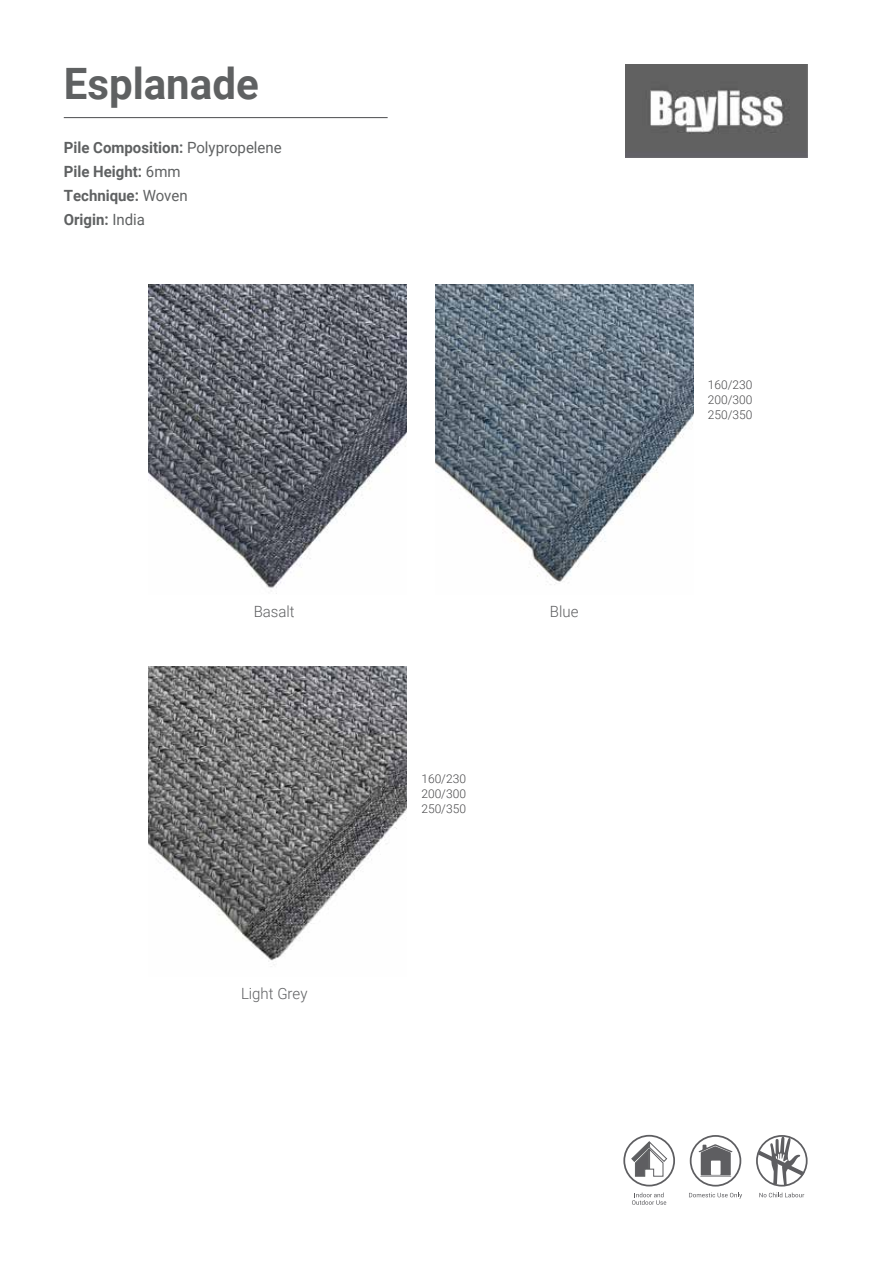
<style>
.page{position:relative;width:893px;height:1263px;background:#fff}
.page>*{position:absolute;margin:0;border:0;box-sizing:border-box;transform-origin:0 0}
.t1{font:700 43.2px "Roboto";color:#5f6162}
.t2{font:700 15.45px/24px "Roboto";color:#5f6162}
.t3{font:300 15.45px "Roboto";color:#5f6062}
.t4{font:300 12px/15px "Roboto";color:#48484a;text-align:justify}
.s1{font-weight:400}
</style>
<div class="page">
<img style="left:149px;top:285px;width:258px;height:309px">
<img style="left:149px;top:667px;width:258px;height:300px">
<img style="left:435px;top:285px;width:258px;height:300px">
<img style="left:626px;top:65px;width:182px;height:93px">
<hr style="left:64px;top:117px;width:324px;height:1px;background:#5f6062">
<svg style="left:631px;top:1141px;width:36px;height:36px"></svg>
<div style="left:623px;top:1135px;width:52px;height:51px;border:2px solid #5e5e61;border-radius:50%"></div>
<svg style="left:632px;top:1192px;width:34px;height:13px"></svg>
<svg style="left:698px;top:1144px;width:35px;height:33px"></svg>
<div style="left:690px;top:1135px;width:51px;height:51px;border:2px solid #5e5e61;border-radius:50%"></div>
<svg style="left:689px;top:1192px;width:53px;height:6px"></svg>
<div style="left:756px;top:1135px;width:52px;height:51px;border:2px solid #5e5e61;border-radius:50%"></div>
<svg style="left:758px;top:1136px;width:46px;height:49px"></svg>
<svg style="left:759px;top:1192px;width:45px;height:5px"></svg>
<h1 class="t1" style="left:64px;top:53px;width:196px">Esplanade</h1>
<p class="t2" style="left:64px;top:135px;width:220px">Pile Composition: <span class="s1">Polypropelene<br></span>Pile Height: <span class="s1">6mm<br></span>Technique: <span class="s1">Woven<br></span>Origin: <span class="s1">India</span></p>
<p class="t3" style="left:254px;top:600px;width:43px">Basalt</p>
<p class="t3" style="left:550px;top:600px;width:30px">Blue</p>
<p class="t3" style="left:241px;top:982px;width:68px">Light Grey</p>
<p class="t4" style="left:421px;top:771px;width:46px">160/230<br>200/300<br>250/350</p>
<p class="t4" style="left:708px;top:377px;width:46px">160/230<br>200/300<br>250/350</p>
</div>
